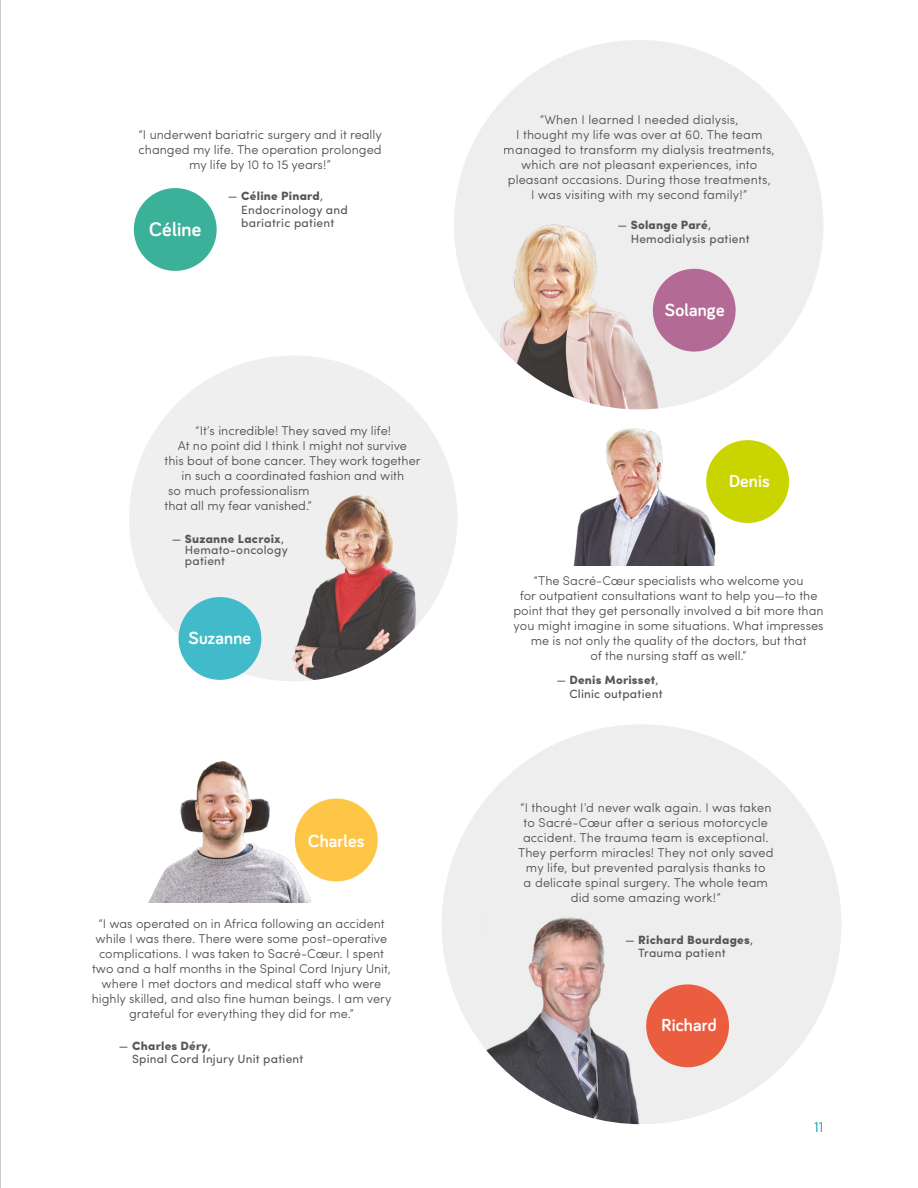
<style>
.page{position:relative;width:918px;height:1188px;background:#fff}
.page>*{position:absolute;margin:0;border:0;box-sizing:border-box;transform-origin:0 0}
.t1{font:700 20.1px "Bariol";letter-spacing:.01em;color:#fff}
.t2{font:700 18px "Bariol";letter-spacing:.01em;color:#fff}
.t3{font:300 15px "Sofia Pro";color:#009ba9}
.t4{font:300 12.75px/15px "Sofia Pro";letter-spacing:.01em;color:#575756;text-align:center}
.t5{font:300 12.75px/15px "Sofia Pro";color:#564e4c;text-align:center}
.t6{font:12px/13.5px "Sofia Pro";letter-spacing:.02em;color:#575756}
.t7{font:12px/13.5px "Sofia Pro";letter-spacing:.02em;color:#564e4c}
.t8{font:900 12px/13.5px "Sofia Pro";letter-spacing:.02em;color:#575756}
.s1{font-weight:900}
.s2{color:#575756}
.s3{font-weight:900;color:#575756}
.s4{font-weight:400}
</style>
<div class="page">
<div style="left:129px;top:355px;width:329px;height:326px;background:#ededed;border-radius:50%"></div>
<img style="left:280px;top:495px;width:148px;height:186px">
<div style="left:454px;top:40px;width:369px;height:369px;background:#ededed;border-radius:50%"></div>
<img style="left:478px;top:224px;width:195px;height:171px">
<div style="left:442px;top:724px;width:400px;height:400px;background:#ededed;border-radius:50%"></div>
<img style="left:462px;top:917px;width:203px;height:207px">
<img style="left:148px;top:761px;width:164px;height:141px">
<img style="left:567px;top:395px;width:166px;height:171px">
<div style="left:646px;top:984px;width:83px;height:83px;background:#eb5d3f;border-radius:50%"></div>
<div style="left:653px;top:269px;width:83px;height:83px;background:#b36a94;border-radius:50%"></div>
<div style="left:706px;top:440px;width:83px;height:83px;background:#c9d400;border-radius:50%"></div>
<div style="left:179px;top:597px;width:82px;height:83px;background:#41bbc9;border-radius:50%"></div>
<div style="left:295px;top:799px;width:83px;height:82px;background:#fdc646;border-radius:50%"></div>
<div style="left:134px;top:188px;width:83px;height:83px;background:#3bb199;border-radius:50%"></div>
<hr style="left:0;top:0;width:1px;height:1188px;background:#9d9d9c">
<p class="t5" style="left:138px;top:126px;width:245px">“I underwent bariatric surgery and it really changed my life. The operation prolonged my life by 10 to 15 years!”</p>
<h1 class="t1" style="left:149px;top:216px;width:54px">Céline</h1>
<p class="t6" style="left:241px;top:189px;width:108px;text-indent:-13px">— <span class="s1">Céline Pinard</span>,<br>Endocrinology and bariatric patient</p>
<p class="t4" style="left:195px;top:422px;width:197px">“It’s incredible! They saved my life!</p>
<p class="t4" style="left:178px;top:437px;width:231px">At no point did I think I might not survive</p>
<p class="t4" style="left:165px;top:452px;width:258px">this bout of bone cancer. They work together</p>
<p class="t4" style="left:182px;top:467px;width:224px">in such a coordinated fashion and with</p>
<p class="t4" style="left:168px;top:482px;width:143px">so much professionalism</p>
<p class="t4" style="left:165px;top:497px;width:149px">that all my fear vanished.”</p>
<p class="t6" style="left:185px;top:532px;width:104px;line-height:11.4px;text-indent:-13px">— <span class="s1">Suzanne Lacroix</span>,<br>Hemato-oncology patient</p>
<h2 class="t2" style="left:189px;top:626px;width:64px">Suzanne</h2>
<h2 class="t2" style="left:308px;top:828px;width:58px">Charles</h2>
<p class="t5" style="left:92px;top:915px;width:301px">“I was operated on in Africa following an accident while I was there. There were some post-operative complications. I was taken to Sacré-Cœur. I spent two and a half months in the Spinal Cord Injury Unit, where I met doctors and medical staff who were highly skilled, and also fine human beings. I am very grateful for everything they did for me.”</p>
<p class="t6" style="left:132px;top:1038px;width:173px;text-indent:-13px">— <span class="s1">Charles Déry</span>,<br>Spinal Cord Injury Unit patient</p>
<p class="t4" style="left:504px;top:111px;width:272px">“When I learned I needed dialysis,<br>I thought my life was over at 60. The team managed to transform my dialysis treatments, which are not pleasant experiences, into pleasant occasions. During those treatments,<br>I was visiting with my second family!”</p>
<p class="t6" style="left:631px;top:218px;width:121px;text-indent:-13px">— <span class="s1">Solange Paré</span>,<br>Hemodialysis patient</p>
<h2 class="t2" style="left:665px;top:297px;width:61px">Solange</h2>
<h2 class="t2" style="left:729px;top:469px;width:42px">Denis</h2>
<p class="t5" style="left:513px;top:573px;width:312px">“The Sacré-Cœur specialists who welcome you<br>for outpatient consultations want to help you—to the point that they get personally involved a bit more than you might imagine in some situations. What impresses me is not only the quality of the doctors, but that<br>of the nursing staff as well.”</p>
<p class="t7" style="left:569px;top:673px;width:95px;text-indent:-13px"><span class="s2">—</span> <span class="s3">Denis Morisset</span><span class="s2">,<br></span>Clinic outpatient</p>
<p class="t4" style="left:518px;top:799px;width:257px">“I thought I’d never walk again. I was taken to Sacré-Cœur after a serious motorcycle accident. The trauma team is exceptional.<br>They perform miracles! They not only saved my life, but prevented paralysis thanks to<br>a delicate spinal surgery. The whole team did some amazing work!”</p>
<p class="t8" style="left:638px;top:932px;width:116px;text-indent:-13px"><span class="s4">—</span> Richard Bourdages<span class="s4">,<br>Trauma patient</span></p>
<h2 class="t2" style="left:662px;top:1013px;width:57px">Richard</h2>
<p class="t3" style="left:814px;top:1116px;width:11px">11</p>
</div>
